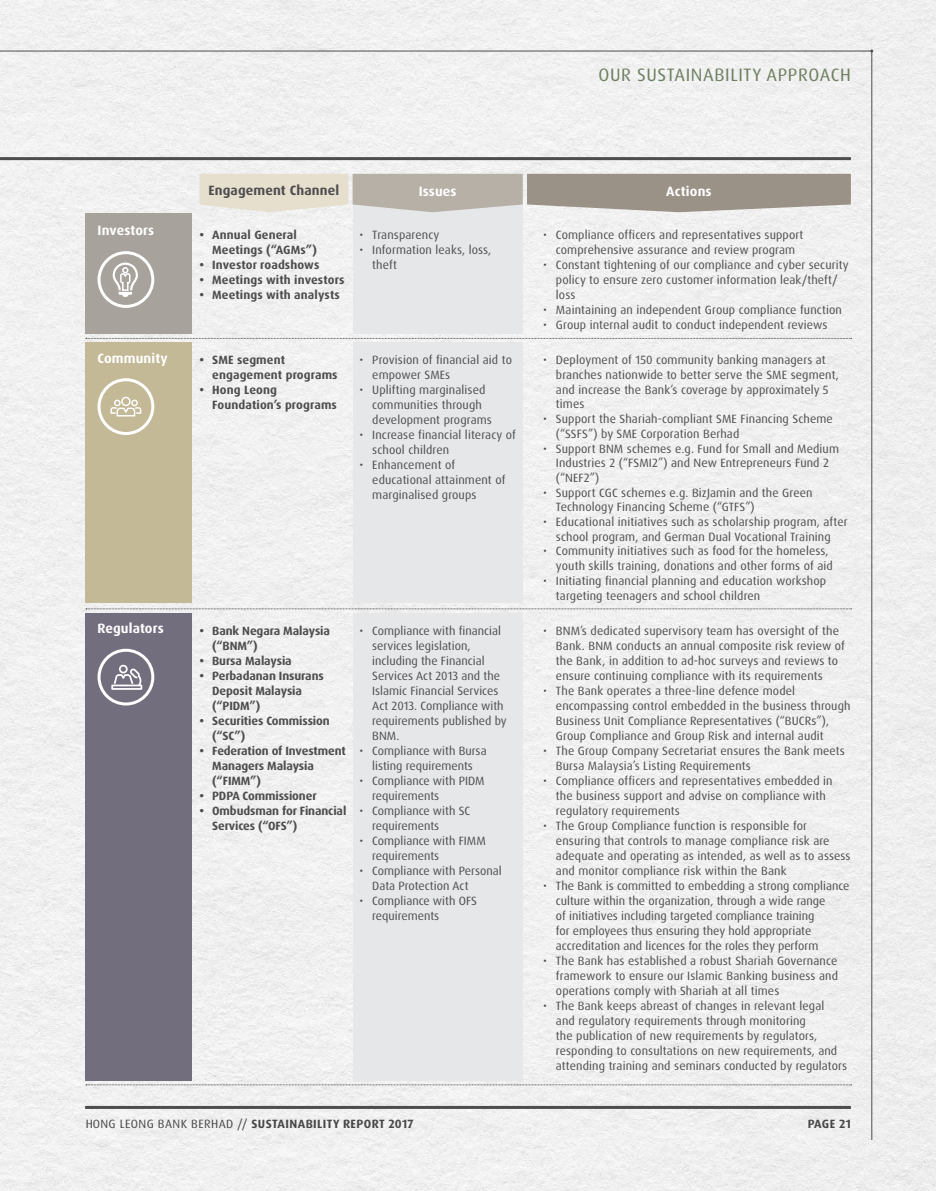
<style>
.page{position:relative;width:936px;height:1191px;background:#fff}
.page>*{position:absolute;margin:0;border:0;box-sizing:border-box;transform-origin:0 0}
.t1{font:18px "Dax OT";letter-spacing:.035em;color:#6d8060}
.t2{font:700 13.5px "Dax OT";letter-spacing:.01em;color:#fff}
.t3{font:700 13.5px "Dax OT";letter-spacing:.01em;color:#4d4d4f}
.t4{font:12px/15px "Dax OT";letter-spacing:.01em;color:#4d4d4f}
.t5{font:700 12px/15px "Dax OT";letter-spacing:-.01em;color:#4d4d4f}
.t6{font:700 12px/15px "Dax OT";letter-spacing:.01em;color:#4d4d4f}
.t7{font:700 12px "Dax OT";letter-spacing:.035em;color:#4d4d4f}
.s1{font-weight:400}
</style>
<div class="page">
<div style="left:0;top:0;width:935px;height:1191px;background:#f0f0f0"></div>
<hr style="left:871px;top:51px;width:1px;height:1089px;background:#4d4d4f">
<hr style="left:85px;top:1106px;width:765px;height:3px;background:#4d4d4f">
<div style="left:0;top:0;width:13px;height:13px;background:#f1f1f1"></div>
<div style="left:353px;top:205px;width:169px;height:129px;background:#e6e7e8"></div>
<svg style="left:86px;top:338px;width:765px;height:1px"></svg>
<hr style="left:0;top:157px;width:850px;height:3px;background:#4d4d4f">
<svg style="left:86px;top:608px;width:765px;height:1px"></svg>
<div style="left:85px;top:343px;width:106px;height:260px;background:#c4b996"></div>
<div style="left:97px;top:378px;width:57px;height:57px;border:3px solid #fff;border-radius:50%"></div>
<svg style="left:110px;top:397px;width:31px;height:19px"></svg>
<div style="left:353px;top:343px;width:169px;height:260px;background:#e6e7e8"></div>
<div style="left:85px;top:214px;width:106px;height:120px;background:#a8a29c"></div>
<div style="left:97px;top:251px;width:57px;height:57px;border:3px solid #fff;border-radius:50%"></div>
<svg style="left:113px;top:262px;width:25px;height:35px"></svg>
<svg style="left:86px;top:1084px;width:765px;height:1px"></svg>
<div style="left:85px;top:613px;width:106px;height:467px;background:#736e7e"></div>
<div style="left:97px;top:649px;width:57px;height:56px;border:3px solid #fff;border-radius:50%"></div>
<svg style="left:111px;top:664px;width:31px;height:26px"></svg>
<div style="left:353px;top:613px;width:169px;height:467px;background:#e6e7e8"></div>
<svg style="left:199px;top:174px;width:651px;height:38px;background:#b9b3a8"></svg>
<hr style="left:0;top:51px;width:871px;height:1px;background:#4d4d4f">
<h1 class="t1" style="left:598px;top:63px;width:254px">OUR SUSTAINABILITY APPROACH</h1>
<p class="t3" style="left:208px;top:182px;width:132px">Engagement Channel</p>
<p class="t2" style="left:418px;top:183px;width:39px">Issues</p>
<p class="t2" style="left:666px;top:183px;width:47px">Actions</p>
<p class="t2" style="left:97px;top:222px;width:58px">Investors</p>
<p class="t6" style="left:212px;top:228px;width:106px;text-indent:-13px">• Annual General<br>Meetings (“AGMs”)</p>
<p class="t6" style="left:199px;top:258px;width:121px">• Investor roadshows</p>
<p class="t6" style="left:199px;top:273px;width:146px">• Meetings with investors</p>
<p class="t6" style="left:199px;top:288px;width:142px">• Meetings with analysts</p>
<p class="t4" style="left:359px;top:228px;width:81px">• Transparency</p>
<p class="t4" style="left:372px;top:243px;width:120px;text-indent:-13px">• Information leaks, loss, theft</p>
<p class="t4" style="left:543px;top:228px;width:262px;text-align:center">• Compliance officers and representatives support comprehensive assurance and review program</p>
<p class="t4" style="left:556px;top:258px;width:294px;text-indent:-13px">• Constant tightening of our compliance and cyber security policy to ensure zero customer information leak/theft/ loss</p>
<p class="t4" style="left:543px;top:303px;width:300px">• Maintaining an independent Group compliance function</p>
<p class="t4" style="left:543px;top:318px;width:286px">• Group internal audit to conduct independent reviews</p>
<p class="t2" style="left:97px;top:349px;width:72px">Community</p>
<p class="t6" style="left:212px;top:353px;width:127px;text-indent:-13px">• SME segment engagement programs</p>
<p class="t6" style="left:212px;top:383px;width:126px;text-indent:-13px">• Hong Leong<br>Foundation’s programs</p>
<p class="t4" style="left:372px;top:353px;width:141px;text-indent:-13px">• Provision of financial aid to empower SMEs</p>
<p class="t4" style="left:372px;top:383px;width:121px;text-indent:-13px">• Uplifting marginalised communities through development programs</p>
<p class="t4" style="left:372px;top:428px;width:145px;text-indent:-13px">• Increase financial literacy of school children</p>
<p class="t4" style="left:372px;top:458px;width:135px;text-indent:-13px">• Enhancement of educational attainment of marginalised groups</p>
<p class="t4" style="left:556px;top:353px;width:284px;text-indent:-13px">• Deployment of 150 community banking managers at branches nationwide to better serve the SME segment, and increase the Bank’s coverage by approximately 5 times</p>
<p class="t4" style="left:556px;top:412px;width:278px;text-indent:-13px">• Support the Shariah-compliant SME Financing Scheme (“SSFS”) by SME Corporation Berhad</p>
<p class="t4" style="left:556px;top:441px;width:284px;text-indent:-13px">• Support BNM schemes e.g. Fund for Small and Medium<br>Industries 2 (“FSMI2”) and New Entrepreneurs Fund 2 (“NEF2”)</p>
<p class="t4" style="left:556px;top:485px;width:258px;text-indent:-13px">• Support CGC schemes e.g. BizJamin and the Green<br>Technology Financing Scheme (“GTFS”)</p>
<p class="t4" style="left:543px;top:514px;width:306px;text-align:center">• Educational initiatives such as scholarship program, after school program, and German Dual Vocational Training</p>
<p class="t4" style="left:556px;top:544px;width:278px;text-indent:-13px">• Community initiatives such as food for the homeless, youth skills training, donations and other forms of aid</p>
<p class="t4" style="left:556px;top:573px;width:272px;text-indent:-13px">• Initiating financial planning and education workshop targeting teenagers and school children</p>
<p class="t2" style="left:97px;top:619px;width:68px">Regulators</p>
<p class="t5" style="left:212px;top:623px;width:119px;text-indent:-13px">• Bank Negara Malaysia (“BNM”)</p>
<p class="t5" style="left:199px;top:653px;width:94px">• Bursa Malaysia</p>
<p class="t5" style="left:212px;top:668px;width:113px;text-indent:-13px">• Perbadanan Insurans<br>Deposit Malaysia (“PIDM”)</p>
<p class="t5" style="left:212px;top:713px;width:119px;text-indent:-13px">• Securities Commission (“SC”)</p>
<p class="t5" style="left:212px;top:743px;width:135px;text-indent:-13px">• Federation of Investment<br>Managers Malaysia (“FIMM”)</p>
<p class="t5" style="left:199px;top:788px;width:119px">• PDPA Commissioner</p>
<p class="t5" style="left:212px;top:803px;width:136px;text-indent:-13px">• Ombudsman for Financial<br>Services (“OFS”)</p>
<p class="t4" style="left:372px;top:623px;width:136px;text-indent:-13px">• Compliance with financial services legislation, including the Financial<br>Services Act 2013 and the<br>Islamic Financial Services<br>Act 2013. Compliance with requirements published by<br>BNM.</p>
<p class="t4" style="left:359px;top:743px;width:129px;text-align:center">• Compliance with Bursa listing requirements</p>
<p class="t4" style="left:372px;top:773px;width:114px;text-indent:-13px">• Compliance with PIDM requirements</p>
<p class="t4" style="left:372px;top:803px;width:99px;text-indent:-13px">• Compliance with SC requirements</p>
<p class="t4" style="left:372px;top:833px;width:115px;text-indent:-13px">• Compliance with FIMM requirements</p>
<p class="t4" style="left:372px;top:863px;width:131px;text-indent:-13px">• Compliance with Personal<br>Data Protection Act</p>
<p class="t4" style="left:372px;top:893px;width:106px;text-indent:-13px">• Compliance with OFS requirements</p>
<p class="t4" style="left:556px;top:623px;width:290px;text-indent:-13px">• BNM’s dedicated supervisory team has oversight of the Bank. BNM conducts an annual composite risk review of the Bank, in addition to ad-hoc surveys and reviews to ensure continuing compliance with its requirements</p>
<p class="t4" style="left:556px;top:683px;width:296px;text-indent:-13px">• The Bank operates a three-line defence model encompassing control embedded in the business through Business Unit Compliance Representatives (“BUCRs”), Group Compliance and Group Risk and internal audit</p>
<p class="t4" style="left:556px;top:743px;width:290px;text-indent:-13px">• The Group Company Secretariat ensures the Bank meets<br>Bursa Malaysia’s Listing Requirements</p>
<p class="t4" style="left:556px;top:773px;width:278px;text-indent:-13px">• Compliance officers and representatives embedded in the business support and advise on compliance with regulatory requirements</p>
<p class="t4" style="left:556px;top:818px;width:296px;text-indent:-13px">• The Group Compliance function is responsible for ensuring that controls to manage compliance risk are adequate and operating as intended, as well as to assess and monitor compliance risk within the Bank</p>
<p class="t4" style="left:556px;top:878px;width:295px;text-indent:-13px">• The Bank is committed to embedding a strong compliance culture within the organization, through a wide range<br>of initiatives including targeted compliance training<br>for employees thus ensuring they hold appropriate accreditation and licences for the roles they perform</p>
<p class="t4" style="left:556px;top:953px;width:283px;text-align:justify;text-indent:-13px">• The Bank has established a robust Shariah Governance framework to ensure our Islamic Banking business and operations comply with Shariah at all times</p>
<p class="t4" style="left:556px;top:998px;width:293px;text-indent:-13px">• The Bank keeps abreast of changes in relevant legal<br>and regulatory requirements through monitoring<br>the publication of new requirements by regulators, responding to consultations on new requirements, and attending training and seminars conducted by regulators</p>
<p class="t7" style="left:85px;top:1116px;width:330px"><span class="s1">HONG LEONG BANK BERHAD //</span> SUSTAINABILITY REPORT 2017</p>
<p class="t5" style="left:807px;top:1116px;width:45px">PAGE 21</p>
</div>
